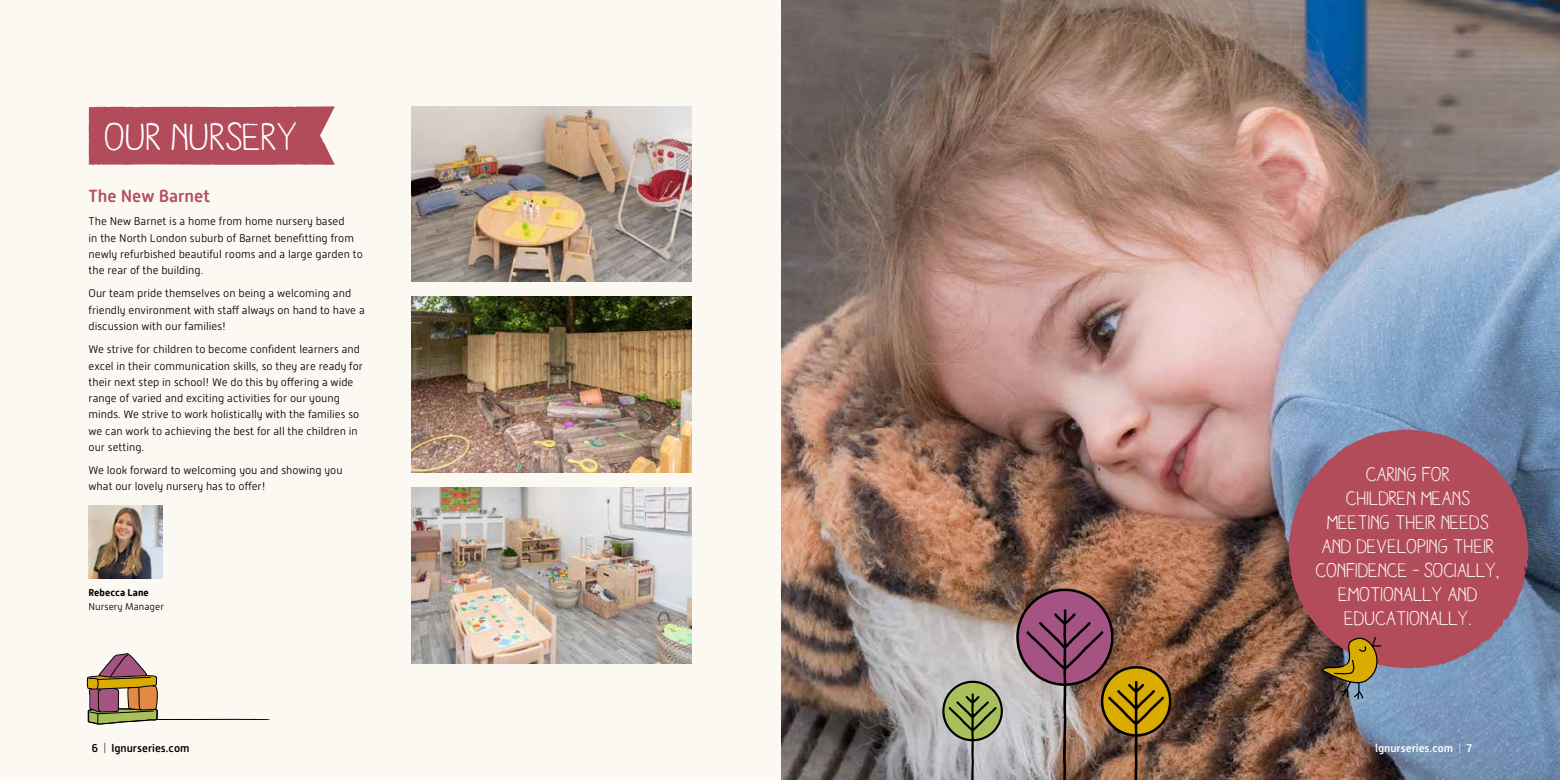
<style>
.page{position:relative;width:1560px;height:780px;background:#fff}
.page>*{position:absolute;margin:0;border:0;box-sizing:border-box;transform-origin:0 0}
.t1{font:38.75px "Aracne";color:#fff}
.t2{font:20px/24px "Aracne";color:#fcf9f3;text-align:center}
.t3{font:500 17.5px "Alwyn New Rounded";color:#b24c5b}
.t4{font:300 11.25px/16.2px "Alwyn New Rounded";color:#000}
.t5{font:500 11.25px "Alwyn New Rounded";color:#000}
.t6{font:500 11.25px "Alwyn New Rounded";color:#fff}
.t7{font:300 10px "Alwyn New Rounded";color:#000}
.t8{font:700 10px "Alwyn New Rounded";color:#000}
.s1{font-weight:100}
</style>
<div class="page">
<img style="left:780px;top:0;width:779px;height:780px">
<div style="left:0;top:0;width:780px;height:780px;background:#fcf9f3"></div>
<img style="left:411px;top:106px;width:280px;height:176px">
<img style="left:411px;top:487px;width:280px;height:176px">
<svg style="left:1288px;top:429px;width:240px;height:239px;background:#a35768"></svg>
<svg style="left:1320px;top:636px;width:61px;height:64px;background:#81693e"></svg>
<div style="left:89px;top:106px;width:246px;height:59px;background:#b24c5b"></div>
<img style="left:1016px;top:588px;width:155px;height:192px">
<svg style="left:942px;top:680px;width:60px;height:100px;background:#99a181"></svg>
<svg style="left:86px;top:653px;width:184px;height:72px"></svg>
<img style="left:411px;top:297px;width:280px;height:175px">
<img style="left:89px;top:505px;width:73px;height:73px">
<h1 class="t1" style="left:105px;top:114px;width:195px">OUR NURSERY</h1>
<h3 class="t3" style="left:89px;top:186px;width:123px">The New Barnet</h3>
<p class="t4" style="left:89px;top:213px;width:276px">The New Barnet is a home from home nursery based<br>in the North London suburb of Barnet benefitting from newly refurbished beautiful rooms and a large garden to the rear of the building.</p>
<p class="t4" style="left:89px;top:285px;width:278px">Our team pride themselves on being a welcoming and friendly environment with staff always on hand to have a discussion with our families!</p>
<p class="t4" style="left:89px;top:341px;width:276px">We strive for children to become confident learners and excel in their communication skills, so they are ready for their next step in school! We do this by offering a wide range of varied and exciting activities for our young minds. We strive to work holistically with the families so we can work to achieving the best for all the children in our setting.</p>
<p class="t4" style="left:89px;top:462px;width:255px">We look forward to welcoming you and showing you what our lovely nursery has to offer!</p>
<p class="t8" style="left:89px;top:587px;width:62px">Rebecca Lane</p>
<p class="t7" style="left:89px;top:601px;width:77px">Nursery Manager</p>
<h2 class="t2" style="left:1315px;top:462px;width:186px">CARING FOR<br>CHILDREN MEANS<br>MEETING THEIR NEEDS<br>AND DEVELOPING THEIR<br>CONFIDENCE - SOCIALLY,<br>EMOTIONALLY AND<br>EDUCATIONALLY.</h2>
<p class="t5" style="left:92px;top:741px;width:99px">6 <span class="s1">|</span> lgnurseries.com</p>
<p class="t6" style="left:1374px;top:741px;width:99px">lgnurseries.com <span class="s1">|</span> 7</p>
</div>
